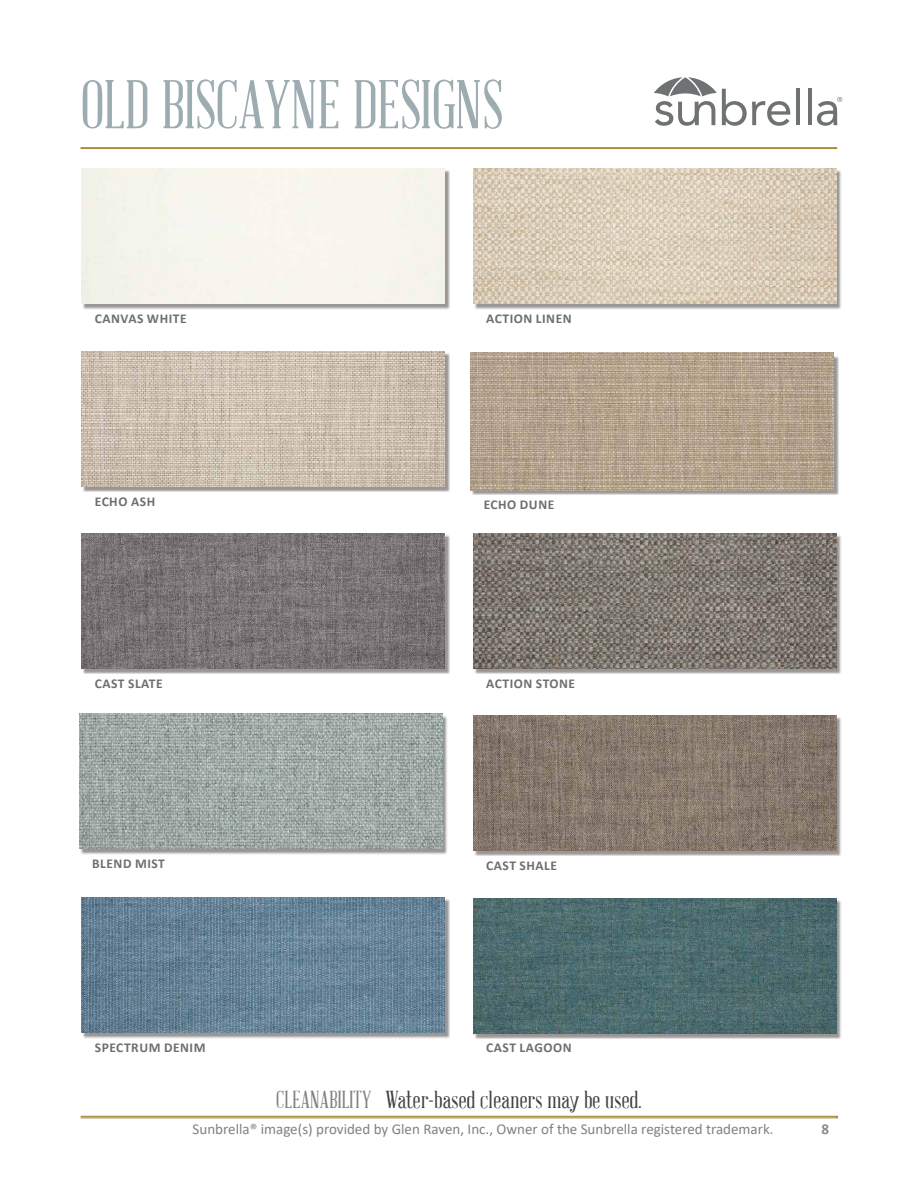
<style>
.page{position:relative;width:918px;height:1188px;background:#fff}
.page>*{position:absolute;margin:0;border:0;box-sizing:border-box;transform-origin:0 0}
.t1{font:67.5px "Abraham Lincoln";color:#9dacb0}
.t2{font:24px "Abraham Lincoln";letter-spacing:.01em;color:#414142}
.t3{font:15px "Calibri";color:#808183}
.t4{font:700 15px "Calibri";color:#848b8b}
.t5{font:700 13.5px "Calibri";letter-spacing:.04em;color:#6d6f71}
.s1{color:#808183}
</style>
<div class="page">
<img style="left:81px;top:716px;width:366px;height:138px">
<img style="left:79px;top:714px;width:363px;height:135px">
<div style="left:80px;top:1116px;width:758px;height:2px;border:1px solid #a88a3d"></div>
<div style="left:80px;top:147px;width:757px;height:2px;border:1px solid #a88a3d"></div>
<svg style="left:654px;top:77px;width:136px;height:49px"></svg>
<hr style="left:796px;top:89px;width:4px;height:36px;background:#6e7272">
<hr style="left:808px;top:89px;width:3px;height:36px;background:#6e7272">
<svg style="left:817px;top:97px;width:25px;height:29px"></svg>
<img style="left:83px;top:353px;width:367px;height:138px">
<img style="left:82px;top:351px;width:363px;height:135px">
<img style="left:475px;top:170px;width:366px;height:139px">
<img style="left:473px;top:169px;width:363px;height:135px">
<img style="left:83px;top:170px;width:367px;height:139px">
<div style="left:82px;top:169px;width:363px;height:135px;background:#f7f5ec"></div>
<img style="left:83px;top:535px;width:367px;height:139px">
<img style="left:82px;top:533px;width:363px;height:135px">
<img style="left:475px;top:535px;width:366px;height:139px">
<img style="left:473px;top:533px;width:363px;height:135px">
<img style="left:475px;top:900px;width:366px;height:139px">
<img style="left:473px;top:898px;width:363px;height:136px">
<img style="left:83px;top:899px;width:367px;height:139px">
<img style="left:82px;top:898px;width:363px;height:135px">
<img style="left:475px;top:717px;width:366px;height:139px">
<img style="left:473px;top:715px;width:363px;height:135px">
<img style="left:472px;top:356px;width:367px;height:139px">
<img style="left:471px;top:352px;width:363px;height:139px">
<h1 class="t1" style="left:81px;top:70px;width:424px">OLD BISCAYNE DESIGNS</h1>
<p class="t5" style="left:95px;top:309px;width:93px">CANVAS WHITE</p>
<p class="t5" style="left:486px;top:309px;width:87px">ACTION LINEN</p>
<p class="t5" style="left:95px;top:492px;width:62px">ECHO ASH</p>
<p class="t5" style="left:484px;top:495px;width:72px">ECHO DUNE</p>
<p class="t5" style="left:95px;top:674px;width:69px">CAST SLATE</p>
<p class="t5" style="left:486px;top:674px;width:90px">ACTION STONE</p>
<p class="t5" style="left:92px;top:854px;width:74px">BLEND MIST</p>
<p class="t5" style="left:486px;top:856px;width:72px">CAST SHALE</p>
<p class="t5" style="left:95px;top:1038px;width:112px">SPECTRUM DENIM</p>
<p class="t5" style="left:486px;top:1038px;width:87px">CAST LAGOON</p>
<h2 class="t2" style="left:276px;top:1087px;width:367px"><span class="s1">CLEANABILITY</span> Water-based cleaners may be used.</h2>
<p class="t3" style="left:193px;top:1119px;width:583px">Sunbrella® image(s) provided by Glen Raven, Inc., Owner of the Sunbrella registered trademark.</p>
<p class="t4" style="left:821px;top:1118px;width:9px">8</p>
</div>
